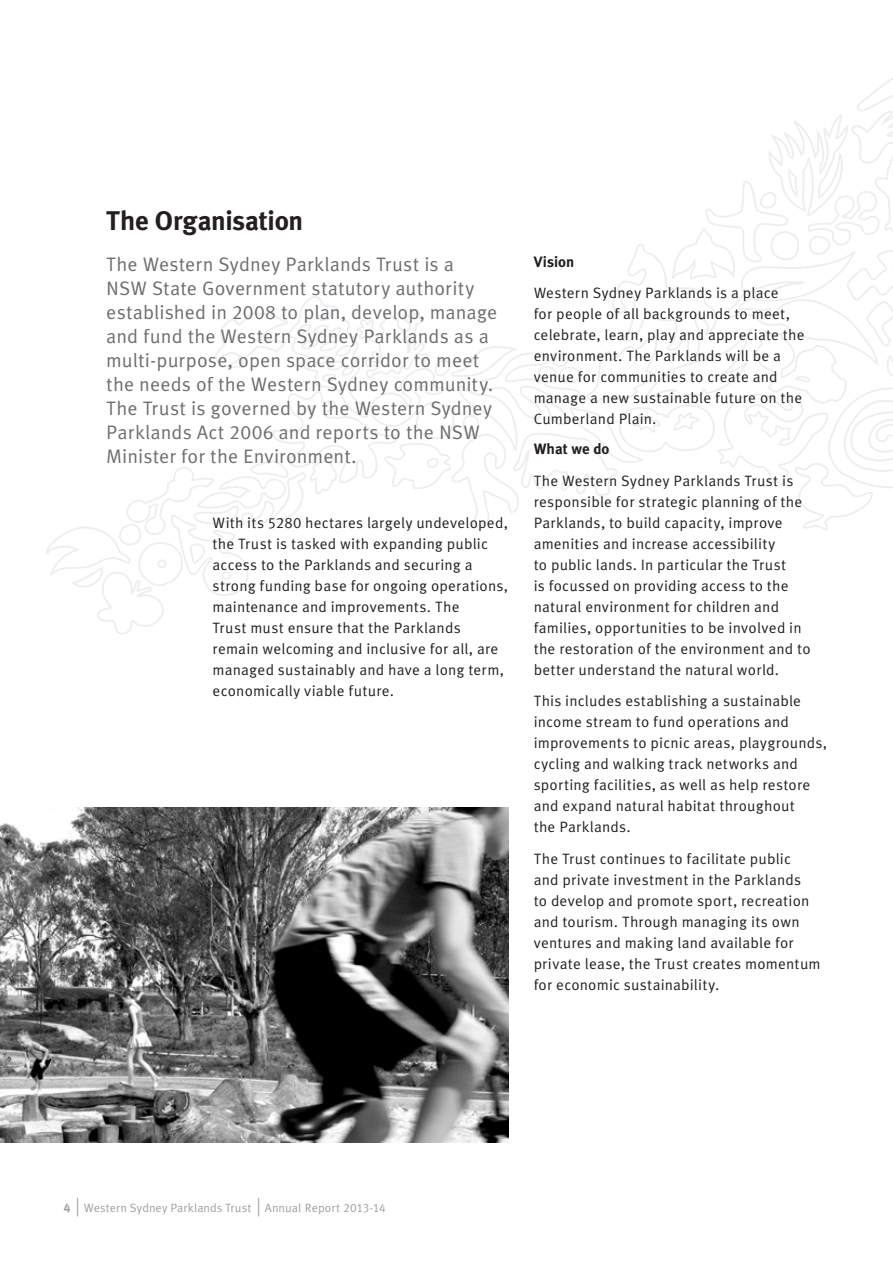
<style>
.page{position:relative;width:893px;height:1263px;background:#fff}
.page>*{position:absolute;margin:0;border:0;box-sizing:border-box;transform-origin:0 0}
.head_quote_bold{font:700 27px "Meta Korrespondenz";letter-spacing:-.01em;color:#231f20}
.first_para{font:19.5px/24px "Meta Korrespondenz";color:#6c6d70}
.Body{font:15px/21px "Meta Korrespondenz";letter-spacing:.01em;color:#231f20}
.Body_head{font:700 15px "Meta Korrespondenz";letter-spacing:.005em;color:#231f20}
.t1{font:12px "Meta Korrespondenz";letter-spacing:-.005em;color:#9d9fa2}
.s1{font-weight:700;font-size:12.3px}
.s2{font-weight:700;font-size:24px}
</style>
<div class="page">
<svg style="left:46px;top:77px;width:847px;height:557px"></svg>
<img style="left:0;top:808px;width:508px;height:335px">
<p class="head_quote_bold" style="left:106px;top:205px;width:198px">The Organisation</p>
<p class="first_para" style="left:106px;top:252px;width:393px">The Western Sydney Parklands Trust is a NSW State Government statutory authority established in 2008 to plan, develop, manage and fund the Western Sydney Parklands as a multi-purpose, open space corridor to meet the needs of the Western Sydney community.<br>The Trust is governed by the Western Sydney Parklands Act 2006 and reports to the NSW Minister for the Environment.</p>
<p class="Body" style="left:213px;top:512px;width:297px">With its 5280 hectares largely undeveloped, the Trust is tasked with expanding public access to the Parklands and securing a strong funding base for ongoing operations, maintenance and improvements. The<br>Trust must ensure that the Parklands remain welcoming and inclusive for all, are managed sustainably and have a long term, economically viable future.</p>
<p class="Body_head" style="left:534px;top:253px;width:42px">Vision</p>
<p class="Body" style="left:534px;top:282px;width:273px">Western Sydney Parklands is a place<br>for people of all backgrounds to meet, celebrate, learn, play and appreciate the environment. The Parklands will be a venue for communities to create and manage a new sustainable future on the Cumberland Plain.</p>
<p class="Body_head" style="left:534px;top:440px;width:77px">What we do</p>
<p class="Body" style="left:534px;top:470px;width:279px">The Western Sydney Parklands Trust is responsible for strategic planning of the Parklands, to build capacity, improve amenities and increase accessibility<br>to public lands. In particular the Trust<br>is focussed on providing access to the natural environment for children and families, opportunities to be involved in the restoration of the environment and to better understand the natural world.</p>
<p class="Body" style="left:534px;top:690px;width:295px">This includes establishing a sustainable income stream to fund operations and improvements to picnic areas, playgrounds, cycling and walking track networks and sporting facilities, as well as help restore and expand natural habitat throughout<br>the Parklands.</p>
<p class="Body" style="left:534px;top:848px;width:288px">The Trust continues to facilitate public<br>and private investment in the Parklands<br>to develop and promote sport, recreation and tourism. Through managing its own ventures and making land available for private lease, the Trust creates momentum for economic sustainability.</p>
<p class="t1" style="left:64px;top:1201px;width:323px"><span class="s1">4</span> <span class="s2">|</span> Western Sydney Parklands Trust <span class="s2">|</span> Annual Report 2013-14</p>
</div>
